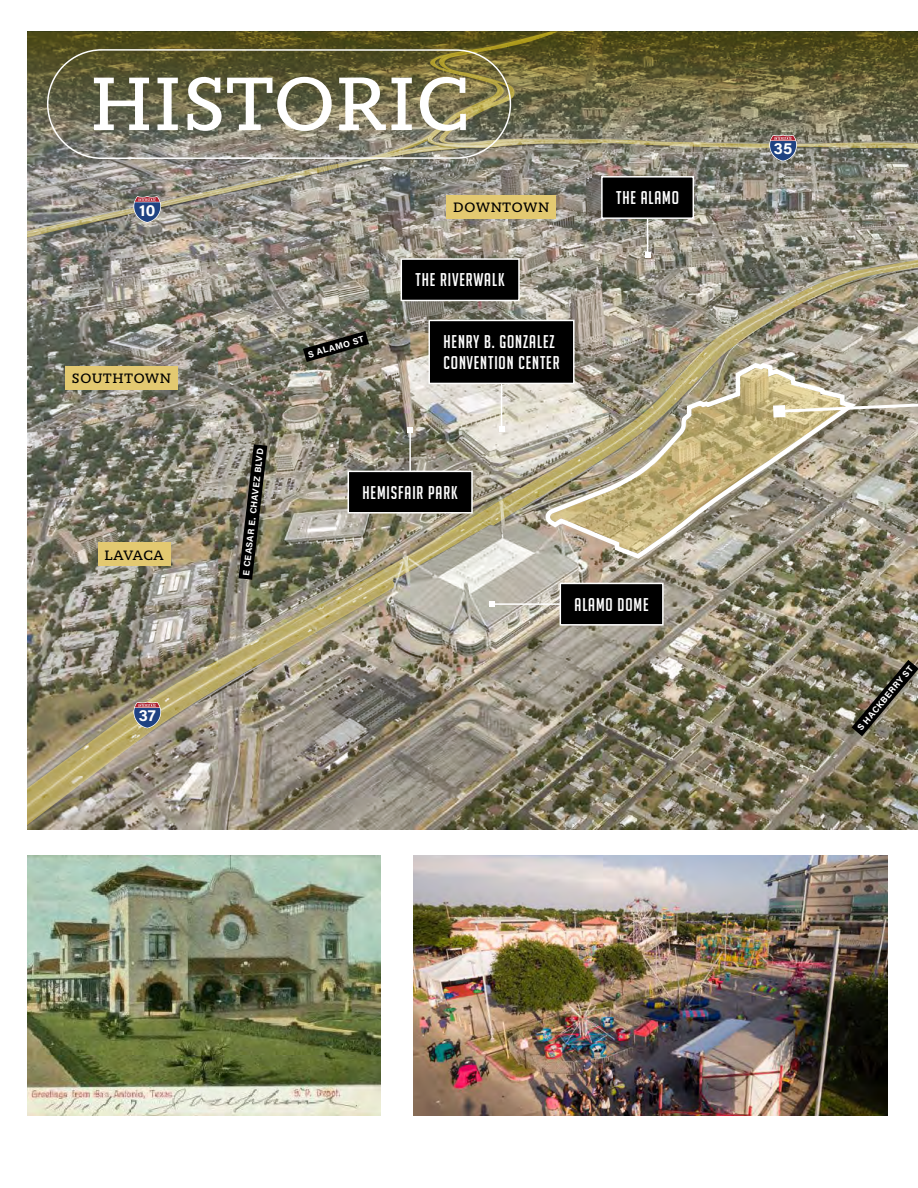
<style>
.page{position:relative;width:918px;height:1188px;background:#fff}
.page>*{position:absolute;margin:0;border:0;box-sizing:border-box;transform-origin:0 0}
.t1{font:500 75px "Circe Slab A";letter-spacing:.01em;color:#fff}
.t2{font:18px/21.6px "Big Noodle Titling";letter-spacing:.05em;color:#fff}
.t3{font:700 16.2px "Acumin Pro";color:#fff}
.t4{font:500 13.5px "Circe Slab A";letter-spacing:.06em;color:#000}
.t5{font:700 9px "Acumin Pro";color:#fff}
</style>
<div class="page">
<img style="left:27px;top:217px;width:891px;height:608px">
<img style="left:27px;top:855px;width:353px;height:260px">
<img style="left:413px;top:855px;width:475px;height:260px">
<img style="left:543px;top:360px;width:319px;height:202px">
<svg style="left:27px;top:32px;width:399px;height:102px;background:#565121"></svg>
<svg style="left:773px;top:378px;width:145px;height:40px;background:#bdb59c"></svg>
<hr style="left:501px;top:355px;width:1px;height:74px;background:#fff">
<svg style="left:499px;top:426px;width:6px;height:6px"></svg>
<hr style="left:647px;top:208px;width:1px;height:47px;background:#fff">
<svg style="left:645px;top:252px;width:6px;height:6px"></svg>
<hr style="left:409px;top:430px;width:2px;height:54px;background:#fff">
<svg style="left:407px;top:428px;width:6px;height:6px"></svg>
<div style="left:429px;top:320px;width:145px;height:63px;background:#000"></div>
<div style="left:428px;top:320px;width:147px;height:64px;border:2px solid #fff"></div>
<div style="left:601px;top:176px;width:93px;height:43px;border:2px solid #fff"></div>
<div style="left:348px;top:471px;width:124px;height:42px;background:#000"></div>
<div style="left:348px;top:471px;width:125px;height:43px;border:2px solid #fff"></div>
<div style="left:401px;top:259px;width:118px;height:41px;background:#000"></div>
<div style="left:401px;top:258px;width:119px;height:43px;border:2px solid #fff"></div>
<svg style="left:134px;top:702px;width:27px;height:26px"></svg>
<svg style="left:852px;top:660px;width:66px;height:76px;background:#615d4a"></svg>
<svg style="left:303px;top:331px;width:66px;height:31px;background:#46453d"></svg>
<svg style="left:239px;top:444px;width:28px;height:136px;background:#46443a"></svg>
<hr style="left:492px;top:603px;width:113px;height:2px;background:#fff">
<svg style="left:489px;top:601px;width:6px;height:6px"></svg>
<div style="left:560px;top:583px;width:103px;height:42px;background:#000"></div>
<div style="left:560px;top:583px;width:104px;height:43px;border:2px solid #fff"></div>
<div style="left:98px;top:542px;width:73px;height:24px;background:#e3c971"></div>
<div style="left:65px;top:366px;width:113px;height:24px;background:#e3c971"></div>
<div style="left:446px;top:195px;width:110px;height:24px;background:#e3c971"></div>
<img style="left:426px;top:32px;width:492px;height:185px">
<svg style="left:770px;top:135px;width:27px;height:26px"></svg>
<svg style="left:27px;top:134px;width:434px;height:103px;background:#938f84"></svg>
<svg style="left:134px;top:196px;width:27px;height:27px"></svg>
<img style="left:46px;top:48px;width:466px;height:112px">
<h1 class="t1" style="left:90px;top:61px;width:380px">HISTORIC</h1>
<p class="t3" style="left:139px;top:199px;width:18px">10</p>
<p class="t4" style="left:72px;top:371px;width:101px">SOUTHTOWN</p>
<p class="t5" style="left:307px;top:349px;width:59px;rotate:-16deg">S ALAMO ST</p>
<p class="t4" style="left:453px;top:200px;width:97px">DOWNTOWN</p>
<p class="t2" style="left:416px;top:269px;width:91px">THE RIVERWALK</p>
<p class="t2" style="left:443px;top:330px;width:118px">HENRY B. GONZALEZ<br>CONVENTION CENTER</p>
<p class="t2" style="left:616px;top:187px;width:64px">THE ALAMO</p>
<p class="t4" style="left:105px;top:547px;width:61px">LAVACA</p>
<p class="t5" style="left:240px;top:575px;width:129px;rotate:-84deg">E CEASAR E. CHAVEZ BLVD</p>
<p class="t2" style="left:363px;top:481px;width:97px">HEMISFAIR PARK</p>
<p class="t2" style="left:575px;top:593px;width:76px">ALAMO DOME</p>
<p class="t3" style="left:139px;top:704px;width:19px">37</p>
<p class="t3" style="left:774px;top:137px;width:20px">35</p>
<p class="t5" style="left:854px;top:725px;width:83px;rotate:-50deg">S HACKBERRY ST</p>
</div>
